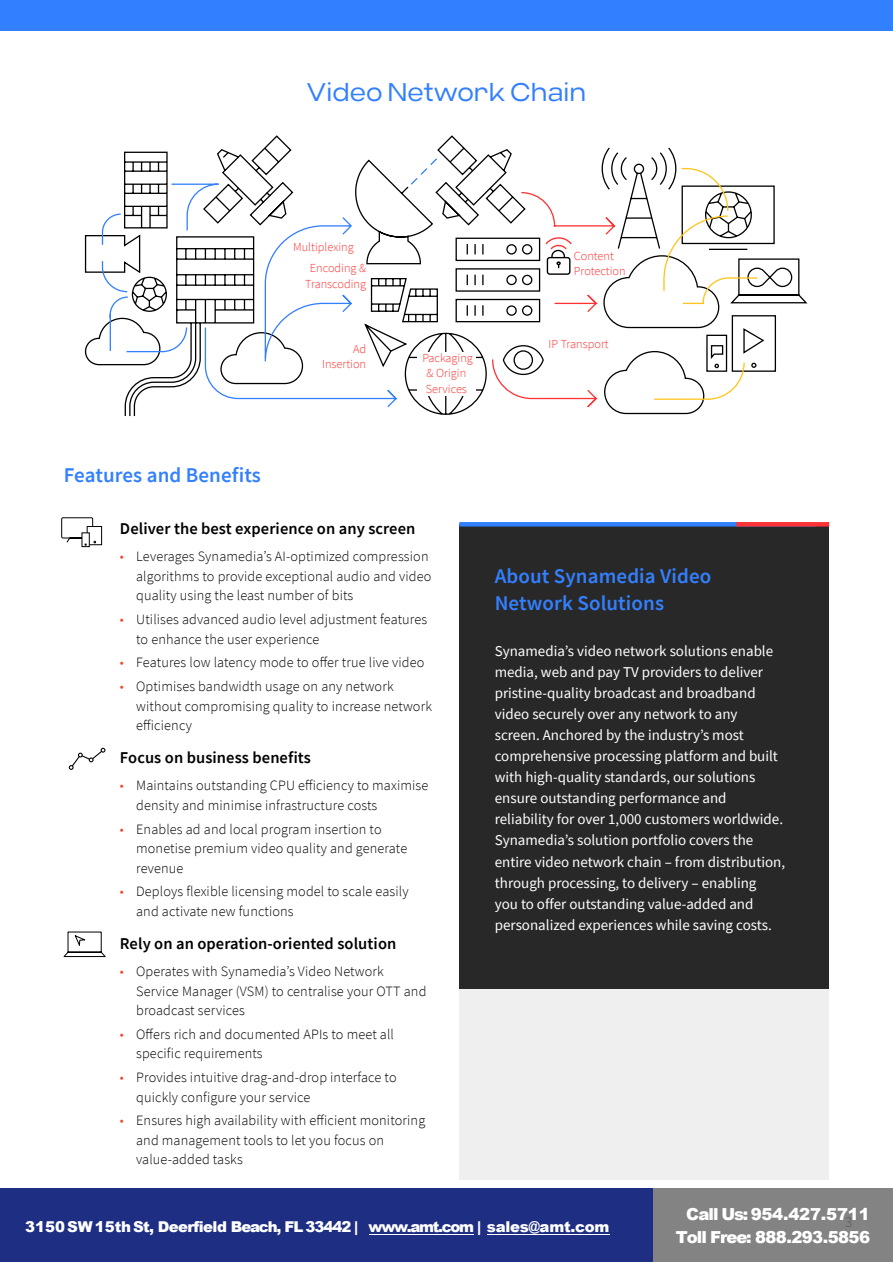
<style>
.page{position:relative;width:893px;height:1263px;background:#fff}
.page>*{position:absolute;margin:0;border:0;box-sizing:border-box;transform-origin:0 0}
.t1{font:300 25.5px "Criteria CF Custom";color:#3380ff}
.t2{font:600 21px/27px "Source Sans Pro";letter-spacing:.005em;color:#3380ff}
.t3{font:600 16.5px "Source Sans Pro";letter-spacing:.005em;color:#000}
.t4{font:900 16.5px "Arial";letter-spacing:-.035em;color:#fff}
.t5{font:900 16.5px "Arial";letter-spacing:-.015em;color:#fff}
.t6{font:15px/21px "Source Sans Pro";color:#fff}
.t7{font:900 15px "Arial";letter-spacing:-.04em;color:#fff}
.t8{font:300 15px "Source Sans Pro";color:#58595b}
.t9{font:300 14.25px/19.5px "Source Sans Pro";letter-spacing:.01em;color:#000}
.t10{font:300 12.3px/15.3px "Source Sans Pro";color:#f33}
.s1{color:#ef462e}
</style>
<div class="page">
<div style="left:0;top:0;width:893px;height:31px;background:#3380ff"></div>
<div style="left:459px;top:989px;width:370px;height:190px;background:#efefef"></div>
<div style="left:459px;top:524px;width:370px;height:465px;background:#282828"></div>
<hr style="left:459px;top:522px;width:356px;height:4px;background:#3380ff">
<hr style="left:736px;top:522px;width:93px;height:4px;background:#f33">
<svg style="left:85px;top:135px;width:723px;height:281px"></svg>
<svg style="left:101px;top:183px;width:298px;height:226px"></svg>
<svg style="left:653px;top:167px;width:105px;height:233px"></svg>
<svg style="left:491px;top:293px;width:108px;height:116px"></svg>
<svg style="left:409px;top:157px;width:29px;height:29px"></svg>
<svg style="left:520px;top:154px;width:97px;height:121px"></svg>
<div style="left:417px;top:353px;width:58px;height:43px;background:#fff"></div>
<svg style="left:69px;top:748px;width:36px;height:22px"></svg>
<svg style="left:61px;top:517px;width:41px;height:30px"></svg>
<svg style="left:63px;top:931px;width:43px;height:26px"></svg>
<div style="left:0;top:1188px;width:671px;height:74px;background:#1d2e83"></div>
<div style="left:653px;top:1188px;width:240px;height:74px;background:#838383"></div>
<hr style="left:487px;top:1234px;width:122px;height:1px;background:#fff">
<hr style="left:369px;top:1234px;width:105px;height:1px;background:#fff">
<h1 class="t1" style="left:307px;top:77px;width:281px">Video Network Chain</h1>
<p class="t10" style="left:310px;top:236px;width:58px;line-height:21.5px;text-indent:-17px">Multiplexing<br>Encoding &amp;</p>
<p class="t10" style="left:305px;top:276px;width:62px">Transcoding</p>
<p class="t10" style="left:322px;top:341px;width:46px;text-align:right">Ad<br>Insertion</p>
<p class="t10" style="left:422px;top:350px;width:52px">Packaging &amp; Origin<br>Services</p>
<p class="t10" style="left:574px;top:248px;width:53px">Content<br>Protection</p>
<p class="t10" style="left:549px;top:336px;width:62px">IP Transport</p>
<h2 class="t2" style="left:64px;top:461px;width:199px">Features and Benefits</h2>
<p class="t3" style="left:120px;top:518px;width:297px">Deliver the best experience on any screen</p>
<p class="t9" style="left:136px;top:547px;width:297px;text-indent:-16px"><span class="s1">•</span> Leverages Synamedia’s AI-optimized compression algorithms to provide exceptional audio and video quality using the least number of bits</p>
<p class="t9" style="left:136px;top:610px;width:293px;text-indent:-16px"><span class="s1">•</span> Utilises advanced audio level adjustment features to enhance the user experience</p>
<p class="t9" style="left:120px;top:653px;width:306px"><span class="s1">•</span> Features low latency mode to offer true live video</p>
<p class="t9" style="left:136px;top:677px;width:297px;text-indent:-16px"><span class="s1">•</span> Optimises bandwidth usage on any network without compromising quality to increase network efficiency</p>
<p class="t3" style="left:120px;top:747px;width:192px">Focus on business benefits</p>
<p class="t9" style="left:136px;top:776px;width:294px;text-indent:-16px"><span class="s1">•</span> Maintains outstanding CPU efficiency to maximise density and minimise infrastructure costs</p>
<p class="t9" style="left:136px;top:819px;width:273px;text-indent:-16px"><span class="s1">•</span> Enables ad and local program insertion to monetise premium video quality and generate revenue</p>
<p class="t9" style="left:136px;top:882px;width:274px;text-indent:-16px"><span class="s1">•</span> Deploys flexible licensing model to scale easily and activate new functions</p>
<p class="t3" style="left:120px;top:933px;width:278px">Rely on an operation-oriented solution</p>
<p class="t9" style="left:136px;top:962px;width:292px;text-indent:-16px"><span class="s1">•</span> Operates with Synamedia’s Video Network<br>Service Manager (VSM) to centralise your OTT and broadcast services</p>
<p class="t9" style="left:136px;top:1024px;width:259px;text-indent:-16px"><span class="s1">•</span> Offers rich and documented APIs to meet all specific requirements</p>
<p class="t9" style="left:136px;top:1068px;width:262px;text-indent:-16px"><span class="s1">•</span> Provides intuitive drag-and-drop interface to quickly configure your service</p>
<p class="t9" style="left:136px;top:1111px;width:291px;text-indent:-16px"><span class="s1">•</span> Ensures high availability with efficient monitoring and management tools to let you focus on value-added tasks</p>
<h2 class="t2" style="left:495px;top:562px;width:218px">About Synamedia Video<br>Network Solutions</h2>
<p class="t6" style="left:495px;top:641px;width:292px">Synamedia’s video network solutions enable media, web and pay TV providers to deliver pristine-quality broadcast and broadband video securely over any network to any screen. Anchored by the industry’s most comprehensive processing platform and built with high-quality standards, our solutions ensure outstanding performance and reliability for over 1,000 customers worldwide.<br>Synamedia’s solution portfolio covers the entire video network chain – from distribution, through processing, to delivery – enabling<br>you to offer outstanding value-added and personalized experiences while saving costs.</p>
<p class="t7" style="left:25px;top:1216px;width:586px">3150 SW 15th St, Deerfield Beach, FL 33442 | www.amt.com | sales@amt.com</p>
<p class="t5" style="left:686px;top:1202px;width:185px">Call Us:954.427.5711</p>
<p class="t8" style="left:845px;top:1213px;width:9px">3</p>
<p class="t4" style="left:676px;top:1225px;width:196px">Toll Free: 888.293.5856</p>
</div>
